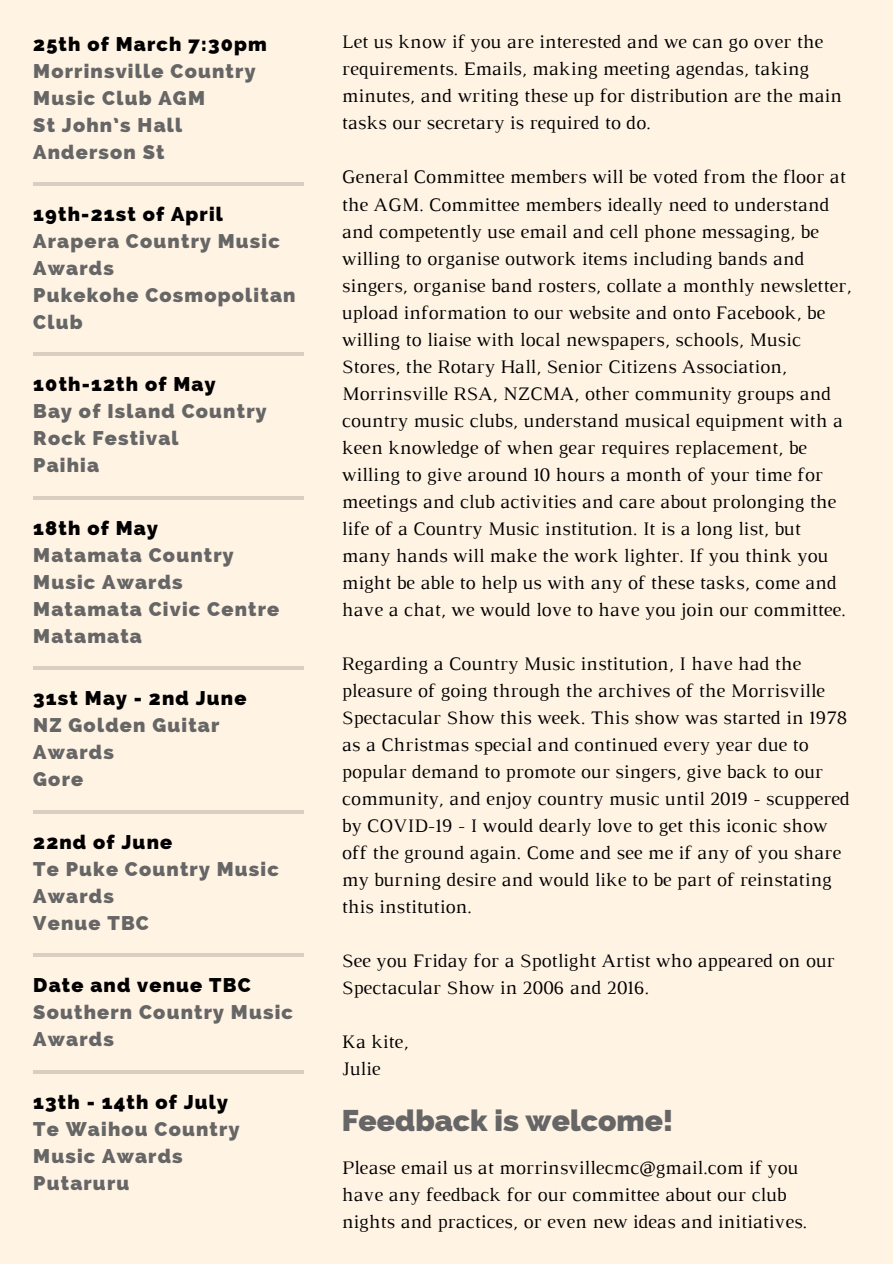
<style>
.page{position:relative;width:893px;height:1264px;background:#fff}
.page>*{position:absolute;margin:0;border:0;box-sizing:border-box;transform-origin:0 0}
.t1{font:800 30px "Raleway";color:#666}
.t2{font:800 19.8px/27px "Raleway";letter-spacing:.06em;color:#666}
.t3{font:19.5px/27px "Luthier";color:#000}
.s1{color:#000}
</style>
<div class="page">
<div style="left:0;top:0;width:892px;height:1263px;background:#fff3e4"></div>
<hr style="left:33px;top:666px;width:271px;height:4px;background:#d9cec2">
<hr style="left:33px;top:810px;width:271px;height:3px;background:#000">
<hr style="left:33px;top:496px;width:271px;height:3px;background:#000">
<hr style="left:33px;top:352px;width:271px;height:4px;background:#d9cec2">
<hr style="left:33px;top:953px;width:271px;height:3px;background:#000">
<svg style="left:33px;top:1070px;width:271px;height:3px"></svg>
<hr style="left:33px;top:182px;width:271px;height:3px;background:#000">
<p class="t2" style="left:33px;top:30px;width:235px"><span class="s1">25th of March 7:30pm<br></span>Morrinsville Country<br>Music Club AGM<br>St John’s Hall<br>Anderson St</p>
<p class="t2" style="left:33px;top:200px;width:264px"><span class="s1">19th-21st of April<br></span>Arapera Country Music<br>Awards<br>Pukekohe Cosmopolitan<br>Club</p>
<p class="t2" style="left:33px;top:370px;width:235px"><span class="s1">10th-12th of May<br></span>Bay of Island Country<br>Rock Festival<br>Paihia</p>
<p class="t2" style="left:33px;top:514px;width:247px"><span class="s1">18th of May<br></span>Matamata Country<br>Music Awards<br>Matamata Civic Centre<br>Matamata</p>
<p class="t2" style="left:33px;top:684px;width:215px"><span class="s1">31st May - 2nd June<br></span>NZ Golden Guitar<br>Awards<br>Gore</p>
<p class="t2" style="left:33px;top:828px;width:247px"><span class="s1">22nd of June<br></span>Te Puke Country Music<br>Awards<br>Venue TBC</p>
<p class="t2" style="left:33px;top:971px;width:261px"><span class="s1">Date and venue TBC<br></span>Southern Country Music<br>Awards</p>
<h1 class="t2" style="left:33px;top:1088px;width:208px"><span class="s1">13th - 14th of July<br></span>Te Waihou Country<br>Music Awards<br>Putaruru</h1>
<h2 class="t3" style="left:342px;top:30px;width:501px">Let us know if you are interested and we can go over the requirements. Emails, making meeting agendas, taking minutes, and writing these up for distribution are the main tasks our secretary is required to do.</h2>
<h2 class="t3" style="left:342px;top:165px;width:511px">General Committee members will be voted from the floor at the AGM. Committee members ideally need to understand and competently use email and cell phone messaging, be willing to organise outwork items including bands and singers, organise band rosters, collate a monthly newsletter, upload information to our website and onto Facebook, be willing to liaise with local newspapers, schools, Music Stores, the Rotary Hall, Senior Citizens Association, Morrinsville RSA, NZCMA, other community groups and country music clubs, understand musical equipment with a keen knowledge of when gear requires replacement, be willing to give around 10 hours a month of your time for meetings and club activities and care about prolonging the life of a Country Music institution. It is a long list, but many hands will make the work lighter. If you think you might be able to help us with any of these tasks, come and have a chat, we would love to have you join our committee.</h2>
<h2 class="t3" style="left:342px;top:651px;width:509px">Regarding a Country Music institution, I have had the pleasure of going through the archives of the Morrisville Spectacular Show this week. This show was started in 1978 as a Christmas special and continued every year due to popular demand to promote our singers, give back to our community, and enjoy country music until 2019 - scuppered by COVID-19 - I would dearly love to get this iconic show off the ground again. Come and see me if any of you share my burning desire and would like to be part of reinstating this institution.</h2>
<h2 class="t3" style="left:342px;top:948px;width:494px">See you Friday for a Spotlight Artist who appeared on our<br>Spectacular Show in 2006 and 2016.</h2>
<h2 class="t3" style="left:342px;top:1029px;width:68px">Ka kite,</h2>
<h2 class="t3" style="left:342px;top:1056px;width:40px">Julie</h2>
<h2 class="t1" style="left:342px;top:1102px;width:332px">Feedback is welcome!</h2>
<p class="t3" style="left:342px;top:1155px;width:466px">Please email us at morrinsvillecmc@gmail.com if you have any feedback for our committee about our club nights and practices, or even new ideas and initiatives.</p>
</div>
